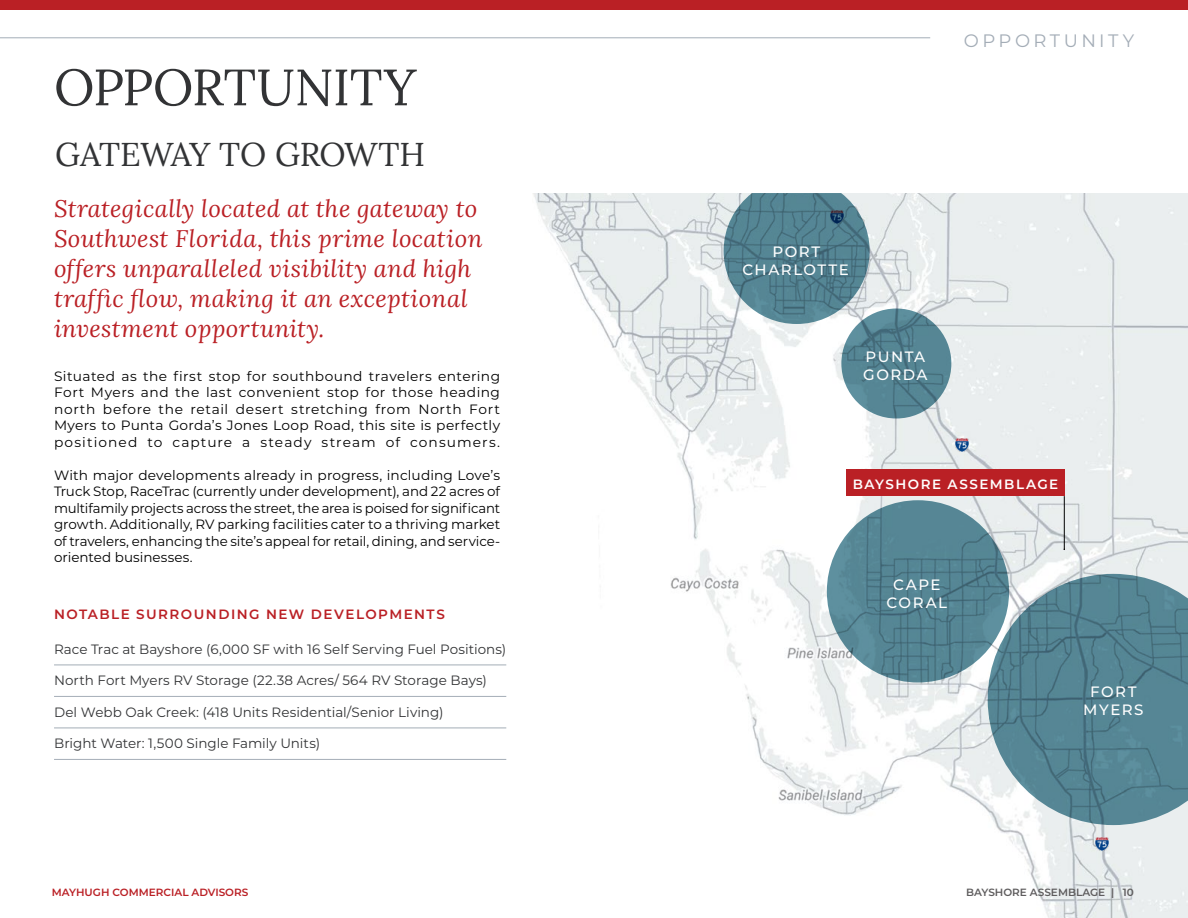
<style>
.page{position:relative;width:1188px;height:918px;background:#fff}
.page>*{position:absolute;margin:0;border:0;box-sizing:border-box;transform-origin:0 0}
.t1{font:51px "Lora";letter-spacing:-.005em;color:#323335}
.t2{font:33px "Lora";letter-spacing:-.01em;color:#323335}
.t3{font:italic 24px/30px "Lora";letter-spacing:.015em;color:#ba2025}
.t4{font:18px "Montserrat";letter-spacing:.19em;color:#a4adb7}
.t5{font:500 15px/18px "Montserrat";letter-spacing:.105em;color:#fff;text-align:center}
.t6{font:13.5px/16.5px "Montserrat";letter-spacing:.02em;color:#000;text-align:justify}
.t7{font:13.5px "Montserrat";color:#323335}
.t8{font:600 13.5px "Montserrat";letter-spacing:.11em;color:#ba2025}
.t9{font:600 13.5px "Montserrat";letter-spacing:.11em;color:#fff}
.t10{font:600 10.5px "Montserrat";color:#ba2025}
.t11{font:600 10.5px "Montserrat";color:#5f5d5e}
</style>
<div class="page">
<img style="left:533px;top:193px;width:655px;height:725px">
<svg style="left:841px;top:309px;width:110px;height:109px;fill:#558695"></svg>
<img style="left:956px;top:438px;width:13px;height:14px">
<img style="left:1095px;top:837px;width:14px;height:14px">
<svg style="left:724px;top:193px;width:146px;height:131px"></svg>
<svg style="left:827px;top:500px;width:182px;height:182px;fill:#558695"></svg>
<svg style="left:988px;top:574px;width:200px;height:251px;fill:#568695"></svg>
<div style="left:846px;top:469px;width:219px;height:27px;background:#ba2025"></div>
<hr style="left:1064px;top:496px;width:1px;height:53px;background:#000">
<hr style="left:54px;top:665px;width:452px;height:1px;background:#a4adb7">
<hr style="left:54px;top:696px;width:452px;height:1px;background:#a4adb7">
<hr style="left:54px;top:728px;width:452px;height:1px;background:#a4adb7">
<hr style="left:54px;top:759px;width:452px;height:1px;background:#a4adb7">
<div style="left:0;top:0;width:1188px;height:10px;background:#ba2025"></div>
<hr style="left:0;top:37px;width:930px;height:1px;background:#a4adb7">
<h1 class="t1" style="left:54px;top:48px;width:364px">OPPORTUNITY</h1>
<h2 class="t2" style="left:55px;top:129px;width:372px">GATEWAY TO GROWTH</h2>
<h3 class="t3" style="left:54px;top:193px;width:430px">Strategically located at the gateway to Southwest Florida, this prime location offers unparalleled visibility and high traffic flow, making it an exceptional investment opportunity.</h3>
<p class="t6" style="left:54px;top:367px;width:448px">Situated as the first stop for southbound travelers entering Fort Myers and the last convenient stop for those heading north before the retail desert stretching from North Fort Myers to Punta Gorda’s Jones Loop Road, this site is perfectly positioned to capture a steady stream of consumers.</p>
<p class="t6" style="left:54px;top:466px;width:448px">With major developments already in progress, including Love’s Truck Stop, RaceTrac (currently under development), and 22 acres of multifamily projects across the street, the area is poised for significant growth. Additionally, RV parking facilities cater to a thriving market of travelers, enhancing the site’s appeal for retail, dining, and service&shy;oriented businesses.</p>
<p class="t8" style="left:54px;top:605px;width:392px">NOTABLE SURROUNDING NEW DEVELOPMENTS</p>
<p class="t7" style="left:54px;top:640px;width:454px">Race Trac at Bayshore (6,000 SF with 16 Self Serving Fuel Positions)</p>
<p class="t7" style="left:54px;top:671px;width:434px">North Fort Myers RV Storage (22.38 Acres/ 564 RV Storage Bays)</p>
<p class="t7" style="left:54px;top:703px;width:391px">Del Webb Oak Creek: (418 Units Residential/Senior Living)</p>
<p class="t7" style="left:54px;top:734px;width:268px">Bright Water: 1,500 Single Family Units)</p>
<h3 class="t4" style="left:964px;top:28px;width:172px">OPPORTUNITY</h3>
<p class="t5" style="left:742px;top:242px;width:108px">PORT<br>CHARLOTTE</p>
<p class="t5" style="left:863px;top:347px;width:66px;text-align:left">PUNTA<br>GORDA</p>
<p class="t9" style="left:853px;top:475px;width:207px">BAYSHORE ASSEMBLAGE</p>
<p class="t5" style="left:887px;top:575px;width:62px">CAPE<br>CORAL</p>
<p class="t5" style="left:1083px;top:682px;width:62px">FORT<br>MYERS</p>
<p class="t10" style="left:52px;top:884px;width:198px">MAYHUGH COMMERCIAL ADVISORS</p>
<p class="t11" style="left:966px;top:884px;width:169px">BAYSHORE ASSEMBLAGE | 10</p>
</div>
